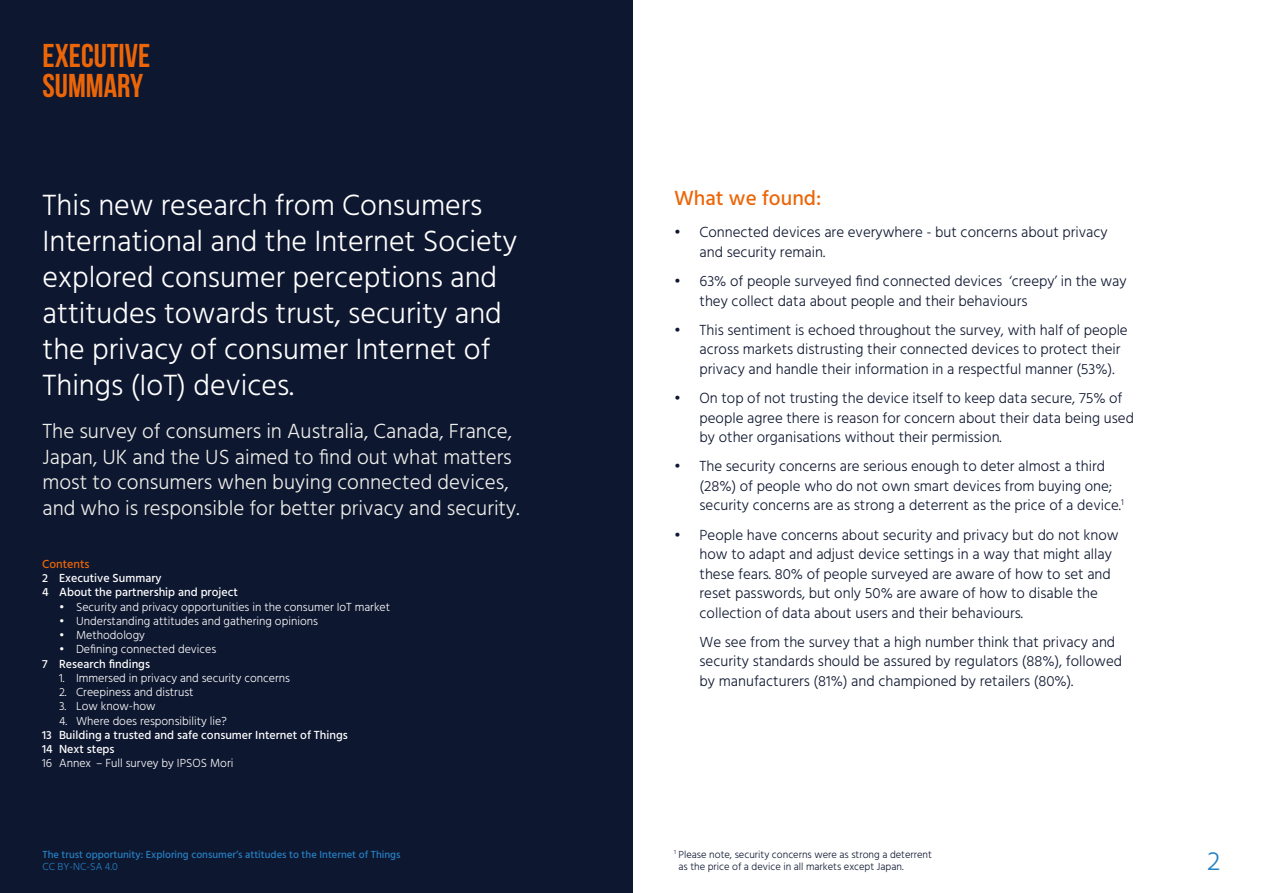
<style>
.page{position:relative;width:1263px;height:893px;background:#fff}
.page>*{position:absolute;margin:0;border:0;box-sizing:border-box;transform-origin:0 0}
.t1{font:700 33px/30px "Bebas Neue";color:#ec6608}
.t2{font:300 30px/36px "Hind";color:#fff}
.t3{font:300 27px "Hind";color:#2581c4}
.t4{font:300 21px/25.5px "Hind";color:#eff0eb}
.t5{font:500 21px "Hind";color:#ec6608}
.t6{font:300 15px/19.5px "Hind";color:#0e1730}
.t7{font:300 12px "Hind";color:#fff}
.t8{font:500 12px/14.2px "Hind";color:#fff}
.t9{font:500 12px "Hind";color:#ec6608}
.t10{font:300 10.5px/12px "Hind";color:#0e1730}
.t11{font:500 10.5px "Hind";color:#2581c4}
.t12{font:300 10.5px "Hind";color:#2581c4}
</style>
<div class="page">
<div style="left:0;top:0;width:632px;height:893px;background:#0e1730"></div>
<h1 class="t1" style="left:43px;top:40px;width:109px">EXECUTIVE<br>SUMMARY</h1>
<h2 class="t2" style="left:43px;top:189px;width:476px">This new research from Consumers International and the Internet Society explored consumer perceptions and attitudes towards trust, security and the privacy of consumer Internet of Things (IoT) devices.</h2>
<h3 class="t4" style="left:43px;top:420px;width:478px">The survey of consumers in Australia, Canada, France, Japan, UK and the US aimed to find out what matters most to consumers when buying connected devices, and who is responsible for better privacy and security.</h3>
<p class="t9" style="left:42px;top:556px;width:49px">Contents</p>
<p class="t8" style="left:42px;top:572px;width:197px">2 Executive Summary<br>4 About the partnership and project</p>
<p class="t7" style="left:59px;top:599px;width:333px">• Security and privacy opportunities in the consumer IoT market</p>
<p class="t7" style="left:59px;top:613px;width:260px">• Understanding attitudes and gathering opinions</p>
<p class="t7" style="left:59px;top:627px;width:87px">• Methodology</p>
<p class="t7" style="left:59px;top:641px;width:159px">• Defining connected devices</p>
<p class="t8" style="left:42px;top:657px;width:109px">7 Research findings</p>
<p class="t7" style="left:59px;top:670px;width:232px">1. Immersed in privacy and security concerns</p>
<p class="t7" style="left:59px;top:684px;width:136px">2. Creepiness and distrust</p>
<p class="t7" style="left:59px;top:698px;width:98px">3. Low know-how</p>
<p class="t7" style="left:59px;top:713px;width:169px">4. Where does responsibility lie?</p>
<p class="t8" style="left:42px;top:729px;width:307px">13 Building a trusted and safe consumer Internet of Things<br>14 Next steps</p>
<p class="t7" style="left:42px;top:755px;width:193px">16 Annex – Full survey by IPSOS Mori</p>
<h3 class="t5" style="left:674px;top:184px;width:149px">What we found:</h3>
<p class="t6" style="left:699px;top:224px;width:410px;text-indent:-26px">• Connected devices are everywhere - but concerns about privacy and security remain.</p>
<p class="t6" style="left:699px;top:272px;width:429px;text-indent:-26px">• 63% of people surveyed find connected devices ‘creepy’ in the way they collect data about people and their behaviours</p>
<p class="t6" style="left:699px;top:321px;width:430px;text-indent:-26px">• This sentiment is echoed throughout the survey, with half of people across markets distrusting their connected devices to protect their privacy and handle their information in a respectful manner (53%).</p>
<p class="t6" style="left:699px;top:389px;width:436px;text-indent:-26px">• On top of not trusting the device itself to keep data secure, 75% of people agree there is reason for concern about their data being used by other organisations without their permission.</p>
<p class="t6" style="left:699px;top:458px;width:426px;text-indent:-26px">• The security concerns are serious enough to deter almost a third (28%) of people who do not own smart devices from buying one; security concerns are as strong a deterrent as the price of a device.<sup>1</sup></p>
<p class="t6" style="left:699px;top:526px;width:420px;text-indent:-26px">• People have concerns about security and privacy but do not know how to adapt and adjust device settings in a way that might allay these fears. 80% of people surveyed are aware of how to set and reset passwords, but only 50% are aware of how to disable the collection of data about users and their behaviours.</p>
<p class="t6" style="left:699px;top:633px;width:424px">We see from the survey that a high number think that privacy and security standards should be assured by regulators (88%), followed by manufacturers (81%) and championed by retailers (80%).</p>
<p class="t11" style="left:43px;top:847px;width:359px">The trust opportunity: Exploring consumer’s attitudes to the Internet of Things</p>
<p class="t12" style="left:43px;top:859px;width:77px">CC BY-NC-SA 4.0</p>
<h3 class="t3" style="left:1207px;top:843px;width:15px">2</h3>
<p class="t10" style="left:678px;top:849px;width:255px;text-indent:-4px"><sup>1</sup> Please note, security concerns were as strong a deterrent as the price of a device in all markets except Japan.</p>
</div>
